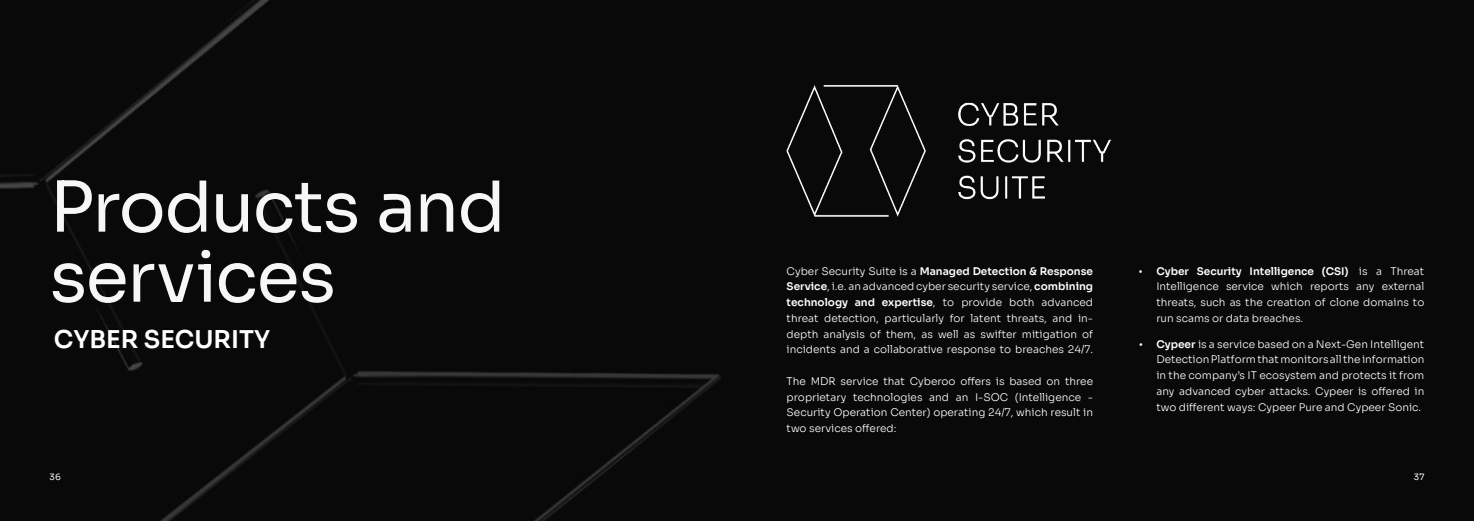
<style>
.page{position:relative;width:1474px;height:521px;background:#fff}
.page>*{position:absolute;margin:0;border:0;box-sizing:border-box;transform-origin:0 0}
.t1{font:70px/70px "Sora";letter-spacing:-.02em;color:#f7f7f7}
.t2{font:600 24.5px "Sora";color:#fff}
.t3{font:300 10.5px/15.8px "Sora";color:#fff;text-align:justify}
.t4{font:8.75px "Sora";color:#fff}
.s1{font-weight:600}
.s2{font-family:"Times New Roman";font-weight:400}
</style>
<div class="page">
<div style="left:0;top:0;width:1473px;height:521px;background:#090909"></div>
<img style="left:779px;top:74px;width:338px;height:154px">
<h1 class="t1" style="left:50px;top:165px;width:457px">Products and services</h1>
<h2 class="t2" style="left:54px;top:319px;width:218px">CYBER SECURITY</h2>
<p class="t4" style="left:50px;top:469px;width:13px">36</p>
<p class="t3" style="left:786px;top:262px;width:308px">Cyber Security Suite is a <span class="s1">Managed Detection &amp; Response Service</span>, i.e. an advanced cyber security service, <span class="s1">combining technology and expertise</span>, to provide both advanced threat detection, particularly for latent threats, and in&shy;depth analysis of them, as well as swifter mitigation of incidents and a collaborative response to breaches 24/7.</p>
<p class="t3" style="left:786px;top:372px;width:308px">The MDR service that Cyberoo offers is based on three proprietary technologies and an I-SOC (Intelligence - Security Operation Center) operating 24/7, which result in two services offered:</p>
<p class="t3" style="left:1156px;top:262px;width:269px;text-indent:-17px"><span class="s2">•</span> <span class="s1">Cyber Security Intelligence (CSI)</span> is a Threat Intelligence service which reports any external threats, such as the creation of clone domains to run scams or data breaches.</p>
<p class="t3" style="left:1156px;top:335px;width:269px;text-indent:-17px"><span class="s2">•</span> <span class="s1">Cypeer</span> is a service based on a Next-Gen Intelligent Detection Platform that monitors all the information in the company’s IT ecosystem and protects it from any advanced cyber attacks. Cypeer is offered in two different ways: Cypeer Pure and Cypeer Sonic.</p>
<p class="t4" style="left:1413px;top:469px;width:12px">37</p>
</div>
